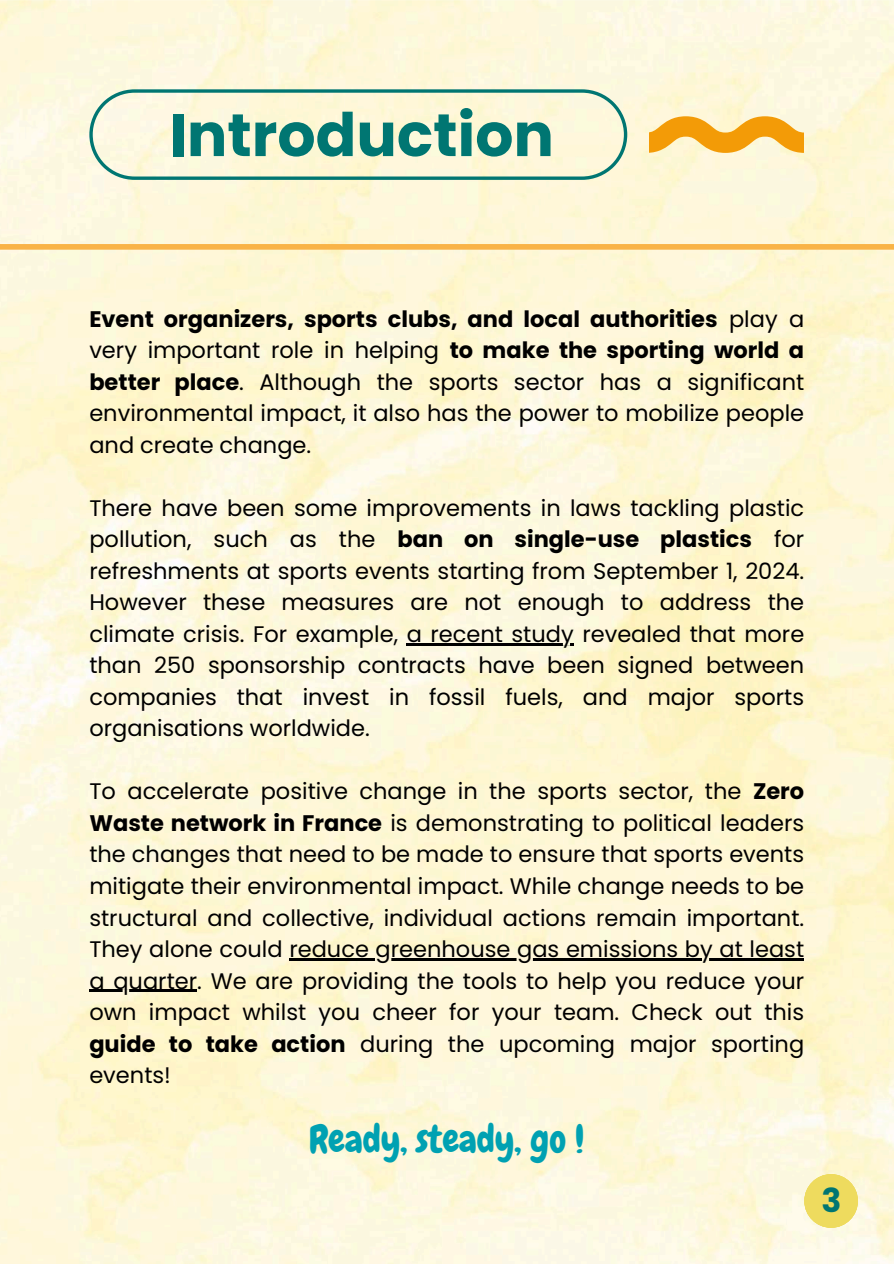
<style>
.page{position:relative;width:894px;height:1264px;background:#fff}
.page>*{position:absolute;margin:0;border:0;box-sizing:border-box;transform-origin:0 0}
.t1{font:700 60px "Poppins";color:#007672}
.t2{font:37.5px "Chewy";color:#00a1b2}
.t3{font:700 33px "Poppins";color:#007672}
.t4{font:22.5px/31.5px "Poppins";color:#000;text-align:justify}
.s1{font-weight:700}
</style>
<div class="page">
<img style="left:0;top:0;width:893px;height:1263px">
<svg style="left:89px;top:89px;width:538px;height:90px"></svg>
<svg style="left:649px;top:116px;width:154px;height:37px"></svg>
<hr style="left:406px;top:643px;width:167px;height:2px;background:#000">
<hr style="left:289px;top:958px;width:515px;height:2px;background:#000">
<hr style="left:89px;top:989px;width:108px;height:2px;background:#000">
<div style="left:0;top:244px;width:893px;height:6px;background:#f9b347"></div>
<div style="left:804px;top:1174px;width:53px;height:53px;background:#eedb5e;border-radius:50%"></div>
<h1 class="t1" style="left:169px;top:93px;width:386px">Introduction</h1>
<p class="t4" style="left:89px;top:303px;width:716px"><span class="s1">Event organizers, sports clubs, and local authorities</span> play a very important role in helping <span class="s1">to make the sporting world a better place</span>. Although the sports sector has a significant environmental impact, it also has the power to mobilize people and create change.</p>
<p class="t4" style="left:89px;top:492px;width:716px">There have been some improvements in laws tackling plastic pollution, such as the <span class="s1">ban on single-use plastics</span> for refreshments at sports events starting from September 1, 2024.<br>However these measures are not enough to address the climate crisis. For example, a recent study revealed that more than 250 sponsorship contracts have been signed between companies that invest in fossil fuels, and major sports organisations worldwide.</p>
<p class="t4" style="left:89px;top:775px;width:716px">To accelerate positive change in the sports sector, the <span class="s1">Zero Waste network in France</span> is demonstrating to political leaders the changes that need to be made to ensure that sports events mitigate their environmental impact. While change needs to be structural and collective, individual actions remain important.<br>They alone could reduce greenhouse gas emissions by at least a quarter. We are providing the tools to help you reduce your own impact whilst you cheer for your team. Check out this <span class="s1">guide to take action</span> during the upcoming major sporting events!</p>
<h2 class="t2" style="left:309px;top:1114px;width:276px">Ready, steady, go !</h2>
<h3 class="t3" style="left:821px;top:1176px;width:21px">3</h3>
</div>
